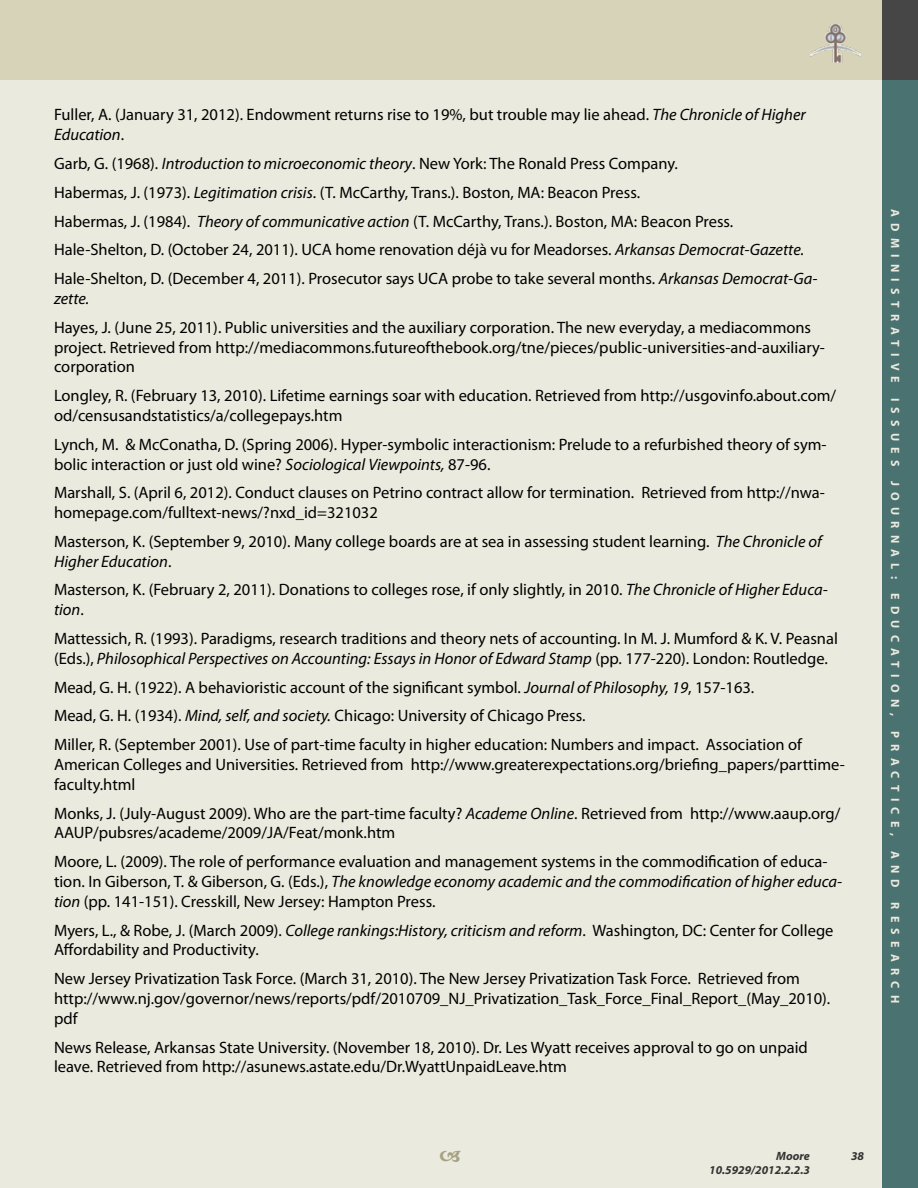
<style>
.page{position:relative;width:918px;height:1188px;background:#ebeade}
.page>*{position:absolute;margin:0;border:0;box-sizing:border-box;transform-origin:0 0}
.t1{font:16.5px/19.8px "Myriad Pro";color:#000}
.t2{font:italic 16.5px "Myriad Pro";color:#000}
.t3{font:700 12px "Myriad Pro";letter-spacing:.52em;color:#ebeade}
.t4{font:italic 700 12px "Myriad Pro";color:#333}
.s1{font-style:italic}
</style>
<div class="page">
<div style="left:0;top:0;width:882px;height:80px;background:#d7d3b9"></div>
<div style="left:882px;top:80px;width:36px;height:1108px;background:#4a7270"></div>
<div style="left:882px;top:0;width:36px;height:80px;background:#464646"></div>
<img style="left:811px;top:24px;width:50px;height:38px">
<p class="t1" style="left:54px;top:105px;width:753px">Fuller, A. (January 31, 2012). Endowment returns rise to 19%, but trouble may lie ahead. <span class="s1">The Chronicle of Higher<br>Education</span>.</p>
<p class="t1" style="left:54px;top:149px;width:765px;line-height:28.8px">Garb, G. (1968). <span class="s1">Introduction to microeconomic theory</span>. New York: The Ronald Press Company.<br>Habermas, J. (1973). <span class="s1">Legitimation crisis</span>. (T. McCarthy, Trans.). Boston, MA: Beacon Press.<br>Habermas, J. (1984). <span class="s1">Theory of communicative action</span> (T. McCarthy, Trans.). Boston, MA: Beacon Press.<br>Hale-Shelton, D. (October 24, 2011). UCA home renovation déjà vu for Meadorses. <span class="s1">Arkansas Democrat-Gazette.<br></span>Hale-Shelton, D. (December 4, 2011). Prosecutor says UCA probe to take several months. <span class="s1">Arkansas Democrat-Ga-</span></p>
<p class="t2" style="left:54px;top:288px;width:37px">zette.</p>
<p class="t1" style="left:54px;top:317px;width:772px">Hayes, J. (June 25, 2011). Public universities and the auxiliary corporation. The new everyday, a mediacommons project. Retrieved from http://mediacommons.futureofthebook.org/tne/pieces/public-universities-and-auxiliary&shy;corporation</p>
<p class="t1" style="left:54px;top:385px;width:784px">Longley, R. (February 13, 2010). Lifetime earnings soar with education. Retrieved from http://usgovinfo.about.com/ od/censusandstatistics/a/collegepays.htm</p>
<p class="t1" style="left:54px;top:434px;width:774px">Lynch, M. &amp; McConatha, D. (Spring 2006). Hyper-symbolic interactionism: Prelude to a refurbished theory of sym&shy;bolic interaction or just old wine? <span class="s1">Sociological Viewpoints,</span> 87-96.</p>
<p class="t1" style="left:54px;top:483px;width:772px">Marshall, S. (April 6, 2012). Conduct clauses on Petrino contract allow for termination. Retrieved from http://nwa&shy;homepage.com/fulltext-news/?nxd_id=321032</p>
<p class="t1" style="left:54px;top:531px;width:769px">Masterson, K. (September 9, 2010). Many college boards are at sea in assessing student learning. <span class="s1">The Chronicle of<br>Higher Education</span>.</p>
<p class="t1" style="left:54px;top:580px;width:775px">Masterson, K. (February 2, 2011). Donations to colleges rose, if only slightly, in 2010. <span class="s1">The Chronicle of Higher Educa&shy;tion</span>.</p>
<p class="t1" style="left:54px;top:628px;width:785px">Mattessich, R. (1993). Paradigms, research traditions and theory nets of accounting. In M. J. Mumford &amp; K. V. Peasnal (Eds.), <span class="s1">Philosophical Perspectives on Accounting: Essays in Honor of Edward Stamp</span> (pp. 177-220). London: Routledge.</p>
<p class="t1" style="left:54px;top:672px;width:750px;line-height:28.8px">Mead, G. H. (1922). A behavioristic account of the significant symbol. <span class="s1">Journal of Philosophy, 19</span>, 157-163.<br>Mead, G. H. (1934). <span class="s1">Mind, self, and society.</span> Chicago: University of Chicago Press.<br>Miller, R. (September 2001). Use of part-time faculty in higher education: Numbers and impact. Association of</p>
<p class="t1" style="left:54px;top:754px;width:793px">American Colleges and Universities. Retrieved from http://www.greaterexpectations.org/briefing_papers/parttime&shy;faculty.html</p>
<p class="t1" style="left:54px;top:803px;width:788px">Monks, J. (July-August 2009). Who are the part-time faculty? <span class="s1">Academe Online</span>. Retrieved from http://www.aaup.org/<br>AAUP/pubsres/academe/2009/JA/Feat/monk.htm</p>
<p class="t1" style="left:54px;top:852px;width:790px">Moore, L. (2009). The role of performance evaluation and management systems in the commodification of educa&shy;tion. In Giberson, T. &amp; Giberson, G. (Eds.), <span class="s1">The knowledge economy academic and the commodification of higher educa&shy;tion</span> (pp. 141-151). Cresskill, New Jersey: Hampton Press.</p>
<p class="t1" style="left:54px;top:920px;width:781px">Myers, L., &amp; Robe, J. (March 2009). <span class="s1">College rankings:History, criticism and reform</span>. Washington, DC: Center for College<br>Affordability and Productivity.</p>
<p class="t1" style="left:54px;top:969px;width:778px">New Jersey Privatization Task Force. (March 31, 2010). The New Jersey Privatization Task Force. Retrieved from http://www.nj.gov/governor/news/reports/pdf/2010709_NJ_Privatization_Task_Force_Final_Report_(May_2010). pdf</p>
<p class="t1" style="left:54px;top:1037px;width:755px">News Release, Arkansas State University. (November 18, 2010). Dr. Les Wyatt receives approval to go on unpaid leave. Retrieved from http://asunews.astate.edu/Dr.WyattUnpaidLeave.htm</p>
<p class="t3" style="left:903px;top:209px;width:795px;rotate:90deg">ADMINISTRATIVE ISSUES JOURNAL: EdUCATION, PRACTICE, AND RESEARCH</p>
<p class="t4" style="left:776px;top:1148px;width:35px">Moore</p>
<p class="t4" style="left:851px;top:1148px;width:14px">38</p>
<p class="t4" style="left:709px;top:1162px;width:102px">10.5929/2012.2.2.3</p>
</div>
